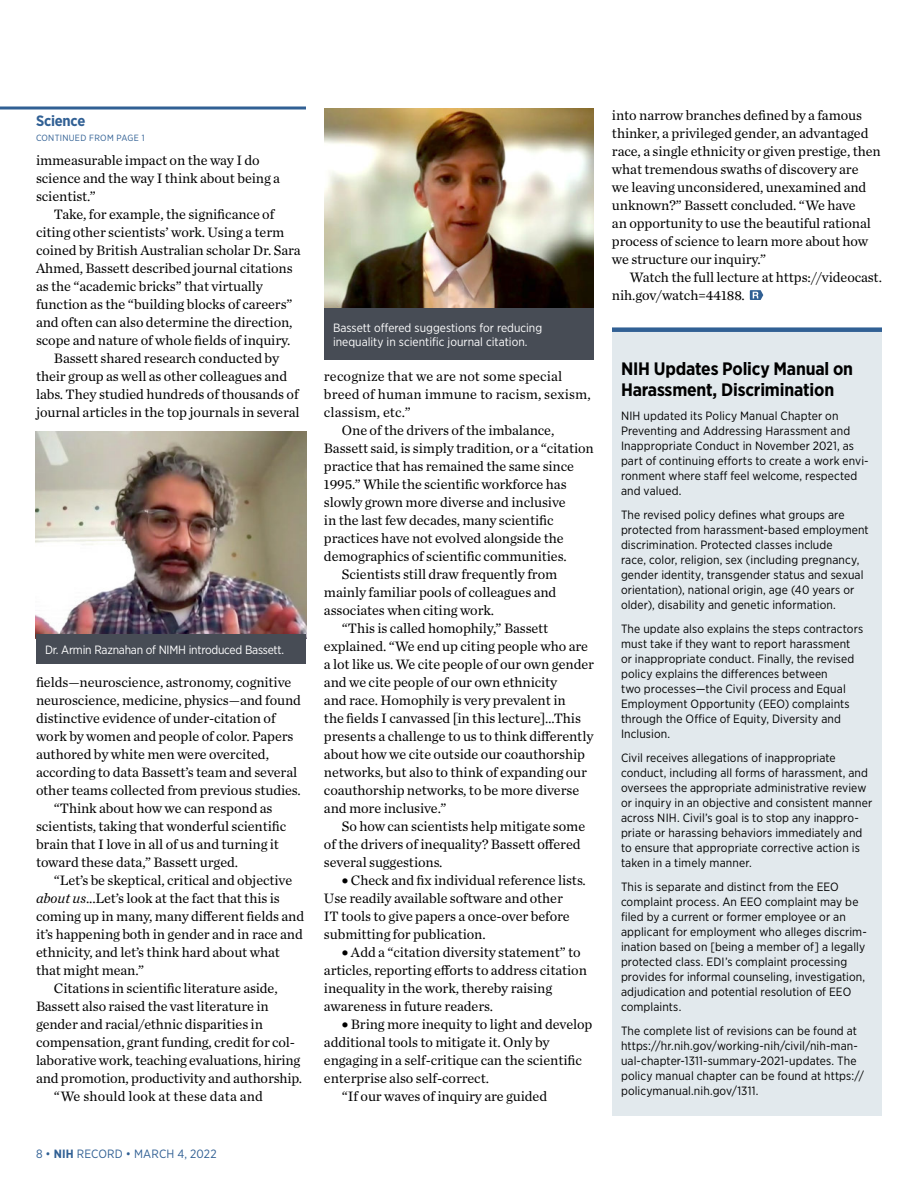
<style>
.page{position:relative;width:918px;height:1188px;background:#fff}
.page>*{position:absolute;margin:0;border:0;box-sizing:border-box;transform-origin:0 0}
.Sidebar__Head_1{font:700 18px/21px "Gotham Narrow";letter-spacing:-.01em;color:#000}
.Head_2_Subheads_Body{font:700 15px "Gotham Narrow";letter-spacing:-.015em;color:#316094}
.Body_1{font:14.25px/18px "Chronicle Text G1";letter-spacing:-.005em;color:#000}
.Body_2__Briefs_and_S{font:12px/15px "Gotham Narrow";letter-spacing:.01em;color:#000}
.Photo_caption_revers{font:12px/13.5px "Gotham Narrow";color:#fff}
.Photo_caption_revers-2{font:12px "Gotham Narrow";letter-spacing:-.02em;color:#fff}
.Body_2__Briefs_and_S-2{font:12px "Gotham Narrow";letter-spacing:.01em;color:#316094}
.Page_jump{font:9px "Gotham Narrow";letter-spacing:.03em;color:#316094}
.s1{font-style:italic}
.s2{font-weight:700}
</style>
<div class="page">
<img style="left:36px;top:432px;width:270px;height:202px">
<svg style="left:0;top:106px;width:306px;height:4px"></svg>
<div style="left:36px;top:634px;width:270px;height:30px;background:#474c55"></div>
<svg style="left:750px;top:290px;width:13px;height:10px"></svg>
<img style="left:324px;top:108px;width:270px;height:201px">
<div style="left:324px;top:309px;width:270px;height:51px;background:#474c55"></div>
<div style="left:612px;top:331px;width:270px;height:785px;background:#e2e9ed"></div>
<div style="left:612px;top:327px;width:270px;height:5px;background:#316094"></div>
<p class="Head_2_Subheads_Body" style="left:36px;top:111px;width:51px">Science</p>
<p class="Page_jump" style="left:36px;top:132px;width:110px">CONTINUED FROM PAGE 1</p>
<p class="Body_1" style="left:36px;top:150px;width:246px">immeasurable impact on the way I do science and the way I think about being a scientist.”</p>
<p class="Body_1" style="left:36px;top:204px;width:266px;text-indent:18px">Take, for example, the significance of citing other scientists’ work. Using a term coined by British Australian scholar Dr. Sara Ahmed, Bassett described journal citations as the “academic bricks” that virtually function as the “building blocks of careers” and often can also determine the direction, scope and nature of whole fields of inquiry.</p>
<p class="Body_1" style="left:36px;top:348px;width:265px;text-indent:18px">Bassett shared research conducted by their group as well as other colleagues and labs. They studied hundreds of thousands of journal articles in the top journals in several</p>
<p class="Photo_caption_revers-2" style="left:45px;top:642px;width:241px">Dr. Armin Raznahan of NIMH introduced Bassett.</p>
<p class="Body_1" style="left:36px;top:672px;width:267px">fields—neuroscience, astronomy, cognitive neuroscience, medicine, physics—and found distinctive evidence of under-citation of work by women and people of color. Papers authored by white men were overcited, according to data Bassett’s team and several other teams collected from previous studies.</p>
<p class="Body_1" style="left:36px;top:798px;width:252px;text-indent:18px">“Think about how we can respond as scientists, taking that wonderful scientific brain that I love in all of us and turning it toward these data,” Bassett urged.</p>
<p class="Body_1" style="left:36px;top:870px;width:270px;text-indent:18px">“Let’s be skeptical, critical and objective <span class="s1">about us</span>...Let’s look at the fact that this is coming up in many, many different fields and it’s happening both in gender and in race and ethnicity, and let’s think hard about what that might mean.”</p>
<p class="Body_1" style="left:36px;top:978px;width:268px;text-indent:18px">Citations in scientific literature aside, Bassett also raised the vast literature in gender and racial/ethnic disparities in compensation, grant funding, credit for col&shy;laborative work, teaching evaluations, hiring and promotion, productivity and authorship.</p>
<p class="Body_1" style="left:54px;top:1086px;width:211px">“We should look at these data and</p>
<p class="Body_2__Briefs_and_S-2" style="left:36px;top:1146px;width:182px">8 • <span class="s2">NIH</span> RECORD • MARCH 4, 2022</p>
<p class="Photo_caption_revers" style="left:333px;top:321px;width:211px">Bassett offered suggestions for reducing inequality in scientific journal citation.</p>
<p class="Body_1" style="left:324px;top:366px;width:268px">recognize that we are not some special breed of human immune to racism, sexism, classism, etc.”</p>
<p class="Body_1" style="left:324px;top:420px;width:271px;text-indent:18px">One of the drivers of the imbalance, Bassett said, is simply tradition, or a “citation practice that has remained the same since 1995.” While the scientific workforce has slowly grown more diverse and inclusive<br>in the last few decades, many scientific practices have not evolved alongside the demographics of scientific communities.</p>
<p class="Body_1" style="left:324px;top:564px;width:235px;text-align:justify;text-indent:18px">Scientists still draw frequently from mainly familiar pools of colleagues and associates when citing work.</p>
<p class="Body_1" style="left:324px;top:618px;width:272px;text-indent:18px">“This is called homophily,” Bassett explained. “We end up citing people who are a lot like us. We cite people of our own gender and we cite people of our own ethnicity<br>and race. Homophily is very prevalent in<br>the fields I canvassed [in this lecture]…This presents a challenge to us to think differently about how we cite outside our coauthorship networks, but also to think of expanding our coauthorship networks, to be more diverse and more inclusive.”</p>
<p class="Body_1" style="left:324px;top:816px;width:263px;text-indent:18px">So how can scientists help mitigate some of the drivers of inequality? Bassett offered several suggestions.</p>
<p class="Body_1" style="left:324px;top:870px;width:263px;text-indent:18px">• Check and fix individual reference lists.<br>Use readily available software and other<br>IT tools to give papers a once-over before submitting for publication.</p>
<p class="Body_1" style="left:324px;top:942px;width:264px;text-indent:18px">• Add a “citation diversity statement” to articles, reporting efforts to address citation inequality in the work, thereby raising awareness in future readers.</p>
<p class="Body_1" style="left:324px;top:1014px;width:270px;text-indent:18px">• Bring more inequity to light and develop additional tools to mitigate it. Only by engaging in a self-critique can the scientific enterprise also self-correct.</p>
<p class="Body_1" style="left:342px;top:1086px;width:207px">“If our waves of inquiry are guided</p>
<p class="Body_1" style="left:612px;top:105px;width:270px">into narrow branches defined by a famous thinker, a privileged gender, an advantaged race, a single ethnicity or given prestige, then what tremendous swaths of discovery are<br>we leaving unconsidered, unexamined and unknown?” Bassett concluded. “We have<br>an opportunity to use the beautiful rational process of science to learn more about how we structure our inquiry.”</p>
<p class="Body_1" style="left:612px;top:267px;width:271px;text-indent:18px">Watch the full lecture at https://videocast. nih.gov/watch=44188.</p>
<p class="Sidebar__Head_1" style="left:621px;top:358px;width:234px">NIH Updates Policy Manual on<br>Harassment, Discrimination</p>
<p class="Body_2__Briefs_and_S" style="left:621px;top:408px;width:249px">NIH updated its Policy Manual Chapter on Preventing and Addressing Harassment and Inappropriate Conduct in November 2021, as part of continuing efforts to create a work envi&shy;ronment where staff feel welcome, respected and valued.</p>
<p class="Body_2__Briefs_and_S" style="left:621px;top:507px;width:249px">The revised policy defines what groups are protected from harassment-based employment discrimination. Protected classes include<br>race, color, religion, sex (including pregnancy, gender identity, transgender status and sexual orientation), national origin, age (40 years or older), disability and genetic information.</p>
<p class="Body_2__Briefs_and_S" style="left:621px;top:621px;width:244px">The update also explains the steps contractors must take if they want to report harassment or inappropriate conduct. Finally, the revised policy explains the differences between<br>two processes—the Civil process and Equal Employment Opportunity (EEO) complaints through the Office of Equity, Diversity and Inclusion.</p>
<p class="Body_2__Briefs_and_S" style="left:621px;top:750px;width:253px">Civil receives allegations of inappropriate conduct, including all forms of harassment, and oversees the appropriate administrative review or inquiry in an objective and consistent manner across NIH. Civil’s goal is to stop any inappro&shy;priate or harassing behaviors immediately and to ensure that appropriate corrective action is taken in a timely manner.</p>
<p class="Body_2__Briefs_and_S" style="left:621px;top:879px;width:247px">This is separate and distinct from the EEO complaint process. An EEO complaint may be filed by a current or former employee or an applicant for employment who alleges discrim&shy;ination based on [being a member of] a legally protected class. EDI’s complaint processing provides for informal counseling, investigation, adjudication and potential resolution of EEO complaints.</p>
<p class="Body_2__Briefs_and_S" style="left:621px;top:1023px;width:244px">The complete list of revisions can be found at https://hr.nih.gov/working-nih/civil/nih-man&shy;ual-chapter-1311-summary-2021-updates. The policy manual chapter can be found at https:// policymanual.nih.gov/1311.</p>
</div>
